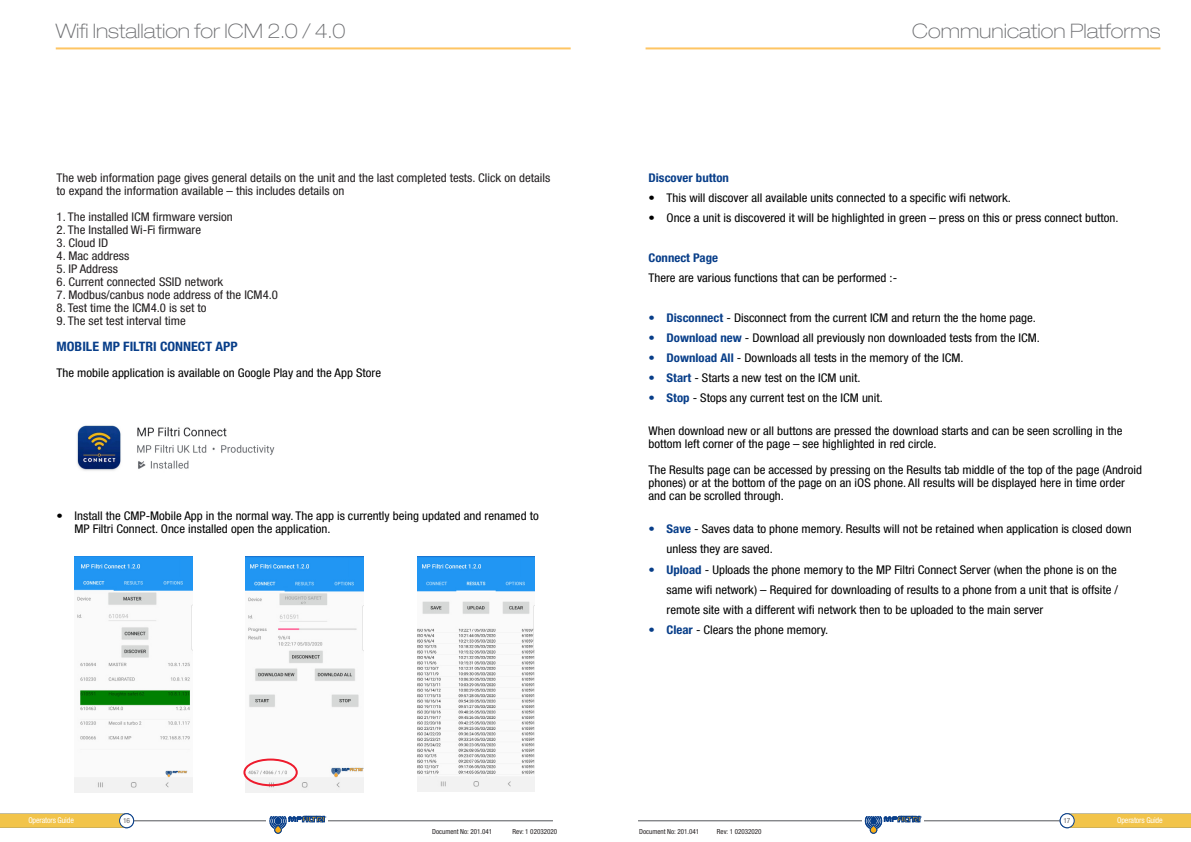
<style>
.page{position:relative;width:1191px;height:842px;background:#fff}
.page>*{position:absolute;margin:0;border:0;box-sizing:border-box;transform-origin:0 0}
.t1{font:100 expanded 20px "Helvetica Neue LT Std";color:#6c6d70}
.t2{font:700 condensed 13px "Helvetica Neue LT Std";color:#083e89;scale:1.07 1}
.t3{font:condensed 12px/13px "Helvetica Neue LT Std";color:#000;scale:1.07 1}
.t4{font:condensed 12px/13px "Helvetica Neue LT Std";color:#231f20;scale:1.07 1}
.t5{font:700 condensed 12px "Helvetica Neue LT Std";color:#083e89;scale:1.07 1}
.t6{font:condensed 8px "Helvetica Neue LT Std";letter-spacing:-.02em;color:#fff}
.t7{font:condensed 7px "Helvetica Neue LT Std";color:#231f20}
.t8{font:condensed 7px "Helvetica Neue LT Std";color:#636366;scale:1.07 1}
.s1{font-weight:700;color:#083e89}
</style>
<div class="page">
<hr style="left:56px;top:47px;width:514px;height:2px;background:#fec563">
<hr style="left:645px;top:47px;width:515px;height:2px;background:#fec563">
<img style="left:74px;top:557px;width:119px;height:236px">
<img style="left:246px;top:557px;width:118px;height:235px">
<img style="left:417px;top:557px;width:118px;height:235px">
<div style="left:243px;top:758px;width:55px;height:28px;border:2px solid #ee1b2d;border-radius:50%"></div>
<img style="left:77px;top:559px;width:103px;height:18px">
<img style="left:246px;top:559px;width:104px;height:18px">
<img style="left:417px;top:559px;width:104px;height:18px">
<img style="left:77px;top:425px;width:198px;height:46px">
<hr style="left:638px;top:820px;width:427px;height:1px;background:#808285">
<hr style="left:134px;top:820px;width:419px;height:1px;background:#808285">
<svg style="left:1063px;top:814px;width:128px;height:14px;background:#edc14b"></svg>
<svg style="left:0;top:814px;width:124px;height:14px;background:#eec24b"></svg>
<div style="left:1060px;top:814px;width:14px;height:14px;background:#fff;border-radius:50%"></div>
<div style="left:1060px;top:814px;width:14px;height:14px;border:1px solid #083e89;border-radius:50%"></div>
<div style="left:120px;top:814px;width:14px;height:14px;background:#fff;border-radius:50%"></div>
<div style="left:119px;top:814px;width:15px;height:14px;border:1px solid #083e89;border-radius:50%"></div>
<hr style="left:862px;top:819px;width:61px;height:4px;background:#fff">
<hr style="left:266px;top:819px;width:61px;height:4px;background:#fff">
<svg style="left:864px;top:816px;width:57px;height:17px"></svg>
<svg style="left:269px;top:816px;width:57px;height:17px"></svg>
<p class="t1" style="left:56px;top:19px;width:291px">Wifi Installation for ICM 2.0 / 4.0</p>
<p class="t1" style="left:912px;top:19px;width:250px">Communication Platforms</p>
<p class="t4" style="left:57px;top:172px;width:463px">The web information page gives general details on the unit and the last completed tests. Click on details to expand the information available – this includes details on</p>
<p class="t4" style="left:57px;top:211px;width:166px">1. The installed ICM firmware version</p>
<p class="t4" style="left:57px;top:224px;width:137px">2. The Installed Wi-Fi firmware</p>
<p class="t4" style="left:57px;top:237px;width:50px">3. Cloud ID</p>
<p class="t4" style="left:57px;top:250px;width:69px">4. Mac address</p>
<p class="t4" style="left:57px;top:263px;width:59px">5. IP Address</p>
<p class="t4" style="left:57px;top:276px;width:157px">6. Current connected SSID network</p>
<p class="t4" style="left:57px;top:289px;width:208px">7. Modbus/canbus node address of the ICM4.0</p>
<p class="t4" style="left:57px;top:302px;width:142px">8. Test time the ICM4.0 is set to</p>
<p class="t4" style="left:57px;top:315px;width:122px">9. The set test interval time</p>
<p class="t2" style="left:57px;top:339px;width:171px">MOBILE MP FILTRI CONNECT APP</p>
<p class="t3" style="left:57px;top:367px;width:305px">The mobile application is available on Google Play and the App Store</p>
<p class="t3" style="left:75px;top:510px;width:435px;text-indent:-18px">• Install the CMP-Mobile App in the normal way. The app is currently being updated and renamed to<br>MP Filtri Connect. Once installed open the application.</p>
<p class="t5" style="left:648px;top:171px;width:77px">Discover button</p>
<p class="t3" style="left:648px;top:192px;width:340px">• This will discover all available units connected to a specific wifi network.</p>
<p class="t3" style="left:648px;top:212px;width:440px">• Once a unit is discovered it will be highlighted in green – press on this or press connect button.</p>
<p class="t5" style="left:648px;top:251px;width:67px">Connect Page</p>
<p class="t3" style="left:648px;top:272px;width:234px">There are various functions that can be performed :-</p>
<p class="t3" style="left:648px;top:312px;width:364px"><span class="s1">• Disconnect</span> - Disconnect from the current ICM and return the the home page.</p>
<p class="t3" style="left:648px;top:332px;width:367px"><span class="s1">• Download new</span> - Download all previously non downloaded tests from the ICM.</p>
<p class="t3" style="left:648px;top:352px;width:296px"><span class="s1">• Download All</span> - Downloads all tests in the memory of the ICM.</p>
<p class="t3" style="left:648px;top:372px;width:200px"><span class="s1">• Start</span> - Starts a new test on the ICM unit.</p>
<p class="t3" style="left:648px;top:392px;width:220px"><span class="s1">• Stop</span> - Stops any current test on the ICM unit.</p>
<p class="t3" style="left:648px;top:425px;width:444px">When download new or all buttons are pressed the download starts and can be seen scrolling in the bottom left corner of the page – see highlighted in red circle.</p>
<p class="t3" style="left:648px;top:464px;width:463px">The Results page can be accessed by pressing on the Results tab middle of the top of the page (Android phones) or at the bottom of the page on an iOS phone. All results will be displayed here in time order and can be scrolled through.</p>
<p class="t3" style="left:666px;top:519px;width:436px;line-height:20px;text-indent:-18px"><span class="s1">• Save</span> - Saves data to phone memory. Results will not be retained when application is closed down unless they are saved.</p>
<p class="t3" style="left:666px;top:559px;width:423px;line-height:20px;text-align:justify;text-indent:-18px"><span class="s1">• Upload</span> - Uploads the phone memory to the MP Filtri Connect Server (when the phone is on the same wifi network) – Required for downloading of results to a phone from a unit that is offsite / remote site with a different wifi network then to be uploaded to the main server</p>
<p class="t3" style="left:648px;top:623px;width:170px"><span class="s1">• Clear</span> - Clears the phone memory.</p>
<p class="t6" style="left:28px;top:815px;width:47px">Operators Guide</p>
<p class="t8" style="left:123px;top:816px;width:8px">16</p>
<p class="t8" style="left:1063px;top:817px;width:8px">17</p>
<p class="t6" style="left:1117px;top:815px;width:47px">Operators Guide</p>
<p class="t7" style="left:432px;top:827px;width:62px">Document No: 201.041</p>
<p class="t7" style="left:512px;top:827px;width:46px">Rev: 1 02032020</p>
<p class="t7" style="left:639px;top:827px;width:62px">Document No: 201.041</p>
<p class="t7" style="left:717px;top:827px;width:46px">Rev: 1 02032020</p>
</div>
